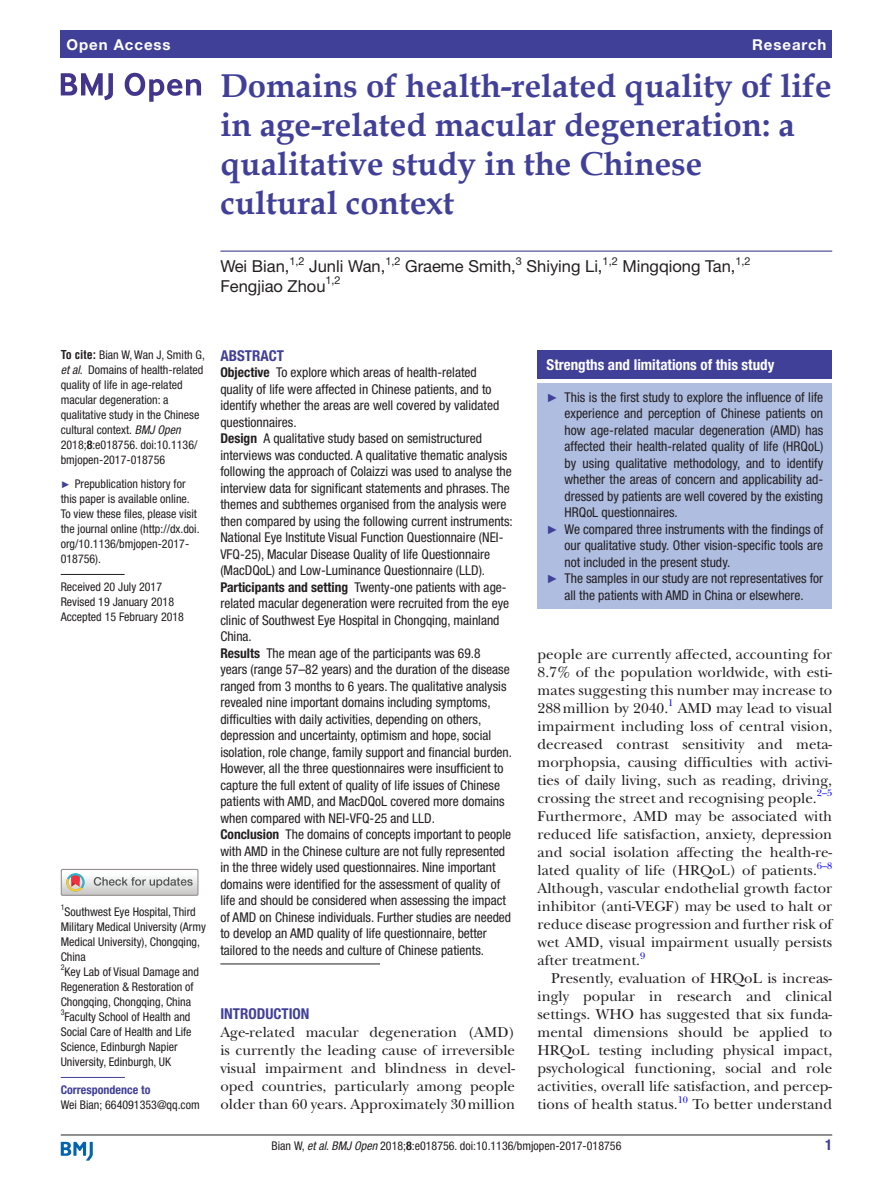
<style>
.page{position:relative;width:893px;height:1191px;background:#fff}
.page>*{position:absolute;margin:0;border:0;box-sizing:border-box;transform-origin:0 0}
.t1{font:700 33px/39px "Book Antiqua";color:#414099}
.t2{font:16.5px "Helvetica Neue LT Std";color:#231f20}
.t3{font:15px/18px "New Baskerville";color:#231f20;text-align:justify}
.t4{font:700 condensed 15px "Helvetica Neue LT Std";color:#fff}
.t5{font:700 condensed 15px "Helvetica Neue LT Std";color:#414099}
.t6{font:700 15px "Helvetica Neue LT Std";letter-spacing:.065em;color:#fff}
.t7{font:condensed 13.5px/16.5px "Helvetica Neue LT Std";color:#231f20}
.t8{font:condensed 12px/15px "Helvetica Neue LT Std";color:#231f20}
.t9{font:700 condensed 12px "Helvetica Neue LT Std";color:#414099}
.t10{font:10.95px "Helvetica Neue LT Std";color:#231f20}
.t11{font:9.9px "New Baskerville";color:#00f}
.t12{font:condensed 7.95px "Helvetica Neue LT Std";color:#231f20}
.s1{font-family:"Helvetica LT Std";font-weight:700}
.s2{font-style:italic}
.s3{font-weight:700}
.s4{font-family:"Arial";font-stretch:normal;font-size:9.75px;color:#414099}
.s5{font-family:"Arial";font-stretch:normal;font-size:12px;color:#414099}
</style>
<div class="page">
<hr style="left:61px;top:1134px;width:771px;height:1px;background:#231f20">
<svg style="left:61px;top:1141px;width:32px;height:19px"></svg>
<div style="left:61px;top:31px;width:771px;height:27px;background:#414099"></div>
<hr style="left:220px;top:250px;width:612px;height:2px;background:#414099">
<hr style="left:61px;top:574px;width:64px;height:1px;background:#231f20">
<hr style="left:61px;top:1077px;width:64px;height:1px;background:#414099">
<svg style="left:61px;top:73px;width:52px;height:27px"></svg>
<svg style="left:125px;top:73px;width:76px;height:29px"></svg>
<div style="left:61px;top:869px;width:138px;height:27px;border:1px solid #969090"></div>
<svg style="left:61px;top:869px;width:137px;height:26px"></svg>
<hr style="left:220px;top:963px;width:160px;height:1px;background:#231f20">
<div style="left:538px;top:350px;width:294px;height:29px;background:#414099"></div>
<div style="left:538px;top:383px;width:294px;height:225px;background:#afbde1"></div>
<p class="t6" style="left:66px;top:35px;width:106px">Open Access</p>
<p class="t6" style="left:752px;top:35px;width:76px">Research</p>
<h1 class="t1" style="left:220px;top:66px;width:613px">Domains of health-related quality of life in age-related macular degeneration: a qualitative study in the Chinese<br>cultural context</h1>
<p class="t2" style="left:220px;top:257px;width:71px">Wei Bian,</p>
<p class="t10" style="left:289px;top:254px;width:17px">1,2</p>
<p class="t2" style="left:309px;top:257px;width:78px">Junli Wan,</p>
<p class="t10" style="left:385px;top:254px;width:17px">1,2</p>
<p class="t2" style="left:405px;top:257px;width:112px">Graeme Smith,</p>
<p class="t10" style="left:516px;top:254px;width:8px">3</p>
<p class="t2" style="left:526px;top:257px;width:78px">Shiying Li,</p>
<p class="t10" style="left:603px;top:254px;width:17px">1,2</p>
<p class="t2" style="left:622px;top:257px;width:115px">Mingqiong Tan,</p>
<p class="t10" style="left:735px;top:254px;width:17px">1,2</p>
<p class="t2" style="left:220px;top:276px;width:107px">Fengjiao Zhou</p>
<p class="t10" style="left:325px;top:274px;width:17px">1,2</p>
<p class="t8" style="left:61px;top:347px;width:146px"><span class="s1">To cite:</span> Bian W, Wan J, Smith G, <span class="s2">et al</span>. Domains of health-related quality of life in age-related macular degeneration: a qualitative study in the Chinese cultural context. <span class="s2">BMJ Open<br></span>2018;<span class="s3">8</span>:e018756. doi:10.1136/ bmjopen-2017-018756</p>
<p class="t8" style="left:61px;top:476px;width:140px"><span class="s4">►</span> Prepublication history for this paper is available online.<br>To view these files, please visit the journal online (http://dx.doi. org/10.1136/bmjopen-2017-<br>018756).</p>
<p class="t8" style="left:61px;top:579px;width:125px">Received 20 July 2017<br>Revised 19 January 2018<br>Accepted 15 February 2018</p>
<p class="t12" style="left:61px;top:903px;width:5px">1</p>
<p class="t8" style="left:61px;top:904px;width:147px;text-indent:4px">Southwest Eye Hospital, Third<br>Military Medical University (Army<br>Medical University), Chongqing,<br>China</p>
<p class="t12" style="left:61px;top:963px;width:5px">2</p>
<p class="t8" style="left:61px;top:964px;width:140px;text-indent:4px">Key Lab of Visual Damage and<br>Regeneration &amp; Restoration of<br>Chongqing, Chongqing, China<br><sup>3</sup>Faculty School of Health and<br>Social Care of Health and Life<br>Science, Edinburgh Napier<br>University, Edinburgh, UK</p>
<p class="t9" style="left:61px;top:1082px;width:91px">Correspondence to</p>
<p class="t8" style="left:61px;top:1097px;width:140px">Wei Bian; 664091353@qq.com</p>
<p class="t5" style="left:220px;top:346px;width:65px">Abstract</p>
<p class="t7" style="left:220px;top:364px;width:294px"><span class="s3">Objective</span> To explore which areas of health-related quality of life were affected in Chinese patients, and to identify whether the areas are well covered by validated questionnaires.<br><span class="s3">Design</span> A qualitative study based on semistructured interviews was conducted. A qualitative thematic analysis following the approach of Colaizzi was used to analyse the interview data for significant statements and phrases. The themes and subthemes organised from the analysis were then compared by using the following current instruments:<br>National Eye Institute Visual Function Questionnaire (NEI-VFQ-25), Macular Disease Quality of life Questionnaire (MacDQoL) and Low-Luminance Questionnaire (LLD).<br><span class="s3">Participants and setting</span> Twenty-one patients with age&shy;related macular degeneration were recruited from the eye clinic of Southwest Eye Hospital in Chongqing, mainland China.<br><span class="s3">Results</span> The mean age of the participants was 69.8<br>years (range 57–82 years) and the duration of the disease ranged from 3 months to 6 years. The qualitative analysis revealed nine important domains including symptoms, difficulties with daily activities, depending on others, depression and uncertainty, optimism and hope, social isolation, role change, family support and financial burden.<br>However, all the three questionnaires were insufficient to capture the full extent of quality of life issues of Chinese patients with AMD, and MacDQoL covered more domains when compared with NEI-VFQ-25 and LLD.<br><span class="s3">Conclusion</span> The domains of concepts important to people with AMD in the Chinese culture are not fully represented in the three widely used questionnaires. Nine important domains were identified for the assessment of quality of life and should be considered when assessing the impact of AMD on Chinese individuals. Further studies are needed to develop an AMD quality of life questionnaire, better tailored to the needs and culture of Chinese patients.</p>
<p class="t5" style="left:220px;top:1005px;width:91px">Introduction</p>
<p class="t3" style="left:220px;top:1023px;width:296px">Age-related macular degeneration (AMD) is currently the leading cause of irreversible visual impairment and blindness in devel&shy;oped countries, particularly among people older than 60 years. Approximately 30million</p>
<p class="t4" style="left:547px;top:355px;width:229px">Strengths and limitations of this study</p>
<p class="t7" style="left:547px;top:388px;width:278px"><span class="s5">►</span> This is the first study to explore the influence of life</p>
<p class="t7" style="left:565px;top:405px;width:260px">experience and perception of Chinese patients on</p>
<p class="t7" style="left:565px;top:421px;width:260px">how age-related macular degeneration (AMD) has</p>
<p class="t7" style="left:565px;top:438px;width:260px">affected their health-related quality of life (HRQoL)</p>
<p class="t7" style="left:565px;top:454px;width:260px">by using qualitative methodology, and to identify</p>
<p class="t7" style="left:565px;top:471px;width:260px">whether the areas of concern and applicability ad-</p>
<p class="t7" style="left:565px;top:487px;width:260px">dressed by patients are well covered by the existing</p>
<p class="t7" style="left:565px;top:504px;width:115px">HRQoL questionnaires.</p>
<p class="t7" style="left:547px;top:520px;width:278px"><span class="s5">►</span> We compared three instruments with the findings of</p>
<p class="t7" style="left:565px;top:537px;width:260px">our qualitative study. Other vision-specific tools are</p>
<p class="t7" style="left:565px;top:553px;width:167px">not included in the present study.</p>
<p class="t7" style="left:547px;top:570px;width:278px"><span class="s5">►</span> The samples in our study are not representatives for</p>
<p class="t7" style="left:565px;top:586px;width:241px">all the patients with AMD in China or elsewhere.</p>
<p class="t3" style="left:538px;top:645px;width:296px">people are currently affected, accounting for 8.7% of the population worldwide, with esti&shy;mates suggesting this number may increase to 288million by 2040.<sup>1</sup> AMD may lead to visual impairment including loss of central vision, decreased contrast sensitivity and meta&shy;morphopsia, causing difficulties with activi&shy;ties of daily living, such as reading, driving, crossing the street and recognising people.</p>
<p class="t11" style="left:817px;top:787px;width:17px">2–5</p>
<p class="t3" style="left:538px;top:807px;width:296px">Furthermore, AMD may be associated with reduced life satisfaction, anxiety, depression and social isolation affecting the health-re&shy;lated quality of life (HRQoL) of patients.</p>
<p class="t11" style="left:817px;top:859px;width:17px">6–8</p>
<p class="t3" style="left:538px;top:879px;width:296px">Although, vascular endothelial growth factor inhibitor (anti-VEGF) may be used to halt or reduce disease progression and further risk of wet AMD, visual impairment usually persists after treatment.</p>
<p class="t11" style="left:640px;top:949px;width:7px">9</p>
<p class="t3" style="left:538px;top:969px;width:296px;text-indent:14px">Presently, evaluation of HRQoL is increas&shy;ingly popular in research and clinical settings. WHO has suggested that six funda&shy;mental dimensions should be applied to HRQoL testing including physical impact, psychological functioning, social and role activities, overall life satisfaction, and percep&shy;tions of health status.<sup>10</sup> To better understand</p>
<p class="t8" style="left:272px;top:1137px;width:351px">Bian W, <span class="s2">et al</span>. <span class="s2">BMJ Open</span> 2018;<span class="s3">8</span>:e018756. doi:10.1136/bmjopen-2017-018756</p>
<p class="t5" style="left:825px;top:1135px;width:9px">1</p>
</div>
